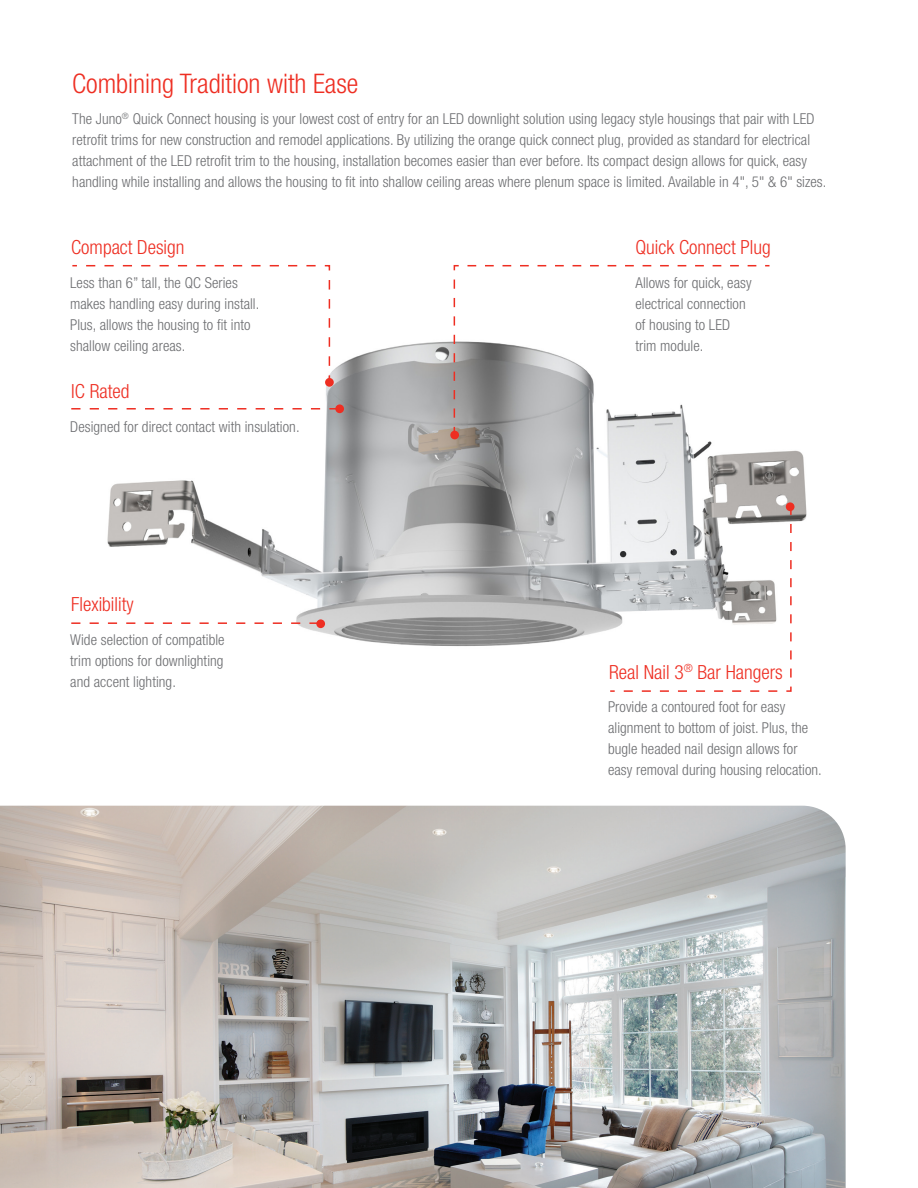
<style>
.page{position:relative;width:918px;height:1188px;background:#fff}
.page>*{position:absolute;margin:0;border:0;box-sizing:border-box;transform-origin:0 0}
.t1{font:300 condensed 27px "Helvetica Neue LT Std";color:#ee2e22}
.t2{font:300 condensed 19.5px "Helvetica Neue LT Std";color:#ee2e22}
.t3{font:300 condensed 15px/21px "Helvetica Neue LT Std";letter-spacing:.005em;color:#6c6d70}
</style>
<div class="page">
<img style="left:107px;top:341px;width:700px;height:305px">
<svg style="left:72px;top:265px;width:259px;height:117px"></svg>
<svg style="left:453px;top:265px;width:318px;height:168px"></svg>
<svg style="left:71px;top:622px;width:245px;height:2px"></svg>
<svg style="left:71px;top:408px;width:264px;height:2px"></svg>
<svg style="left:609px;top:509px;width:183px;height:183px"></svg>
<div style="left:450px;top:431px;width:9px;height:8px;background:#ee2e22;border-radius:50%"></div>
<div style="left:325px;top:378px;width:9px;height:9px;background:#ee2e22;border-radius:50%"></div>
<div style="left:316px;top:619px;width:9px;height:9px;background:#ee2e22;border-radius:50%"></div>
<div style="left:335px;top:404px;width:9px;height:9px;background:#ee2e22;border-radius:50%"></div>
<div style="left:786px;top:502px;width:9px;height:9px;background:#ee2e22;border-radius:50%"></div>
<img style="left:0;top:806px;width:846px;height:382px">
<p class="t1" style="left:72px;top:68px;width:288px">Combining Tradition with Ease</p>
<p class="t3" style="left:72px;top:108px;width:756px">The Juno<sup>®</sup> Quick Connect housing is your lowest cost of entry for an LED downlight solution using legacy style housings that pair with LED retrofit trims for new construction and remodel applications. By utilizing the orange quick connect plug, provided as standard for electrical attachment of the LED retrofit trim to the housing, installation becomes easier than ever before. Its compact design allows for quick, easy handling while installing and allows the housing to fit into shallow ceiling areas where plenum space is limited. Available in 4", 5" &amp; 6" sizes.</p>
<p class="t2" style="left:71px;top:236px;width:115px">Compact Design</p>
<p class="t3" style="left:70px;top:272px;width:191px">Less than 6” tall, the QC Series makes handling easy during install.<br>Plus, allows the housing to fit into shallow ceiling areas.</p>
<p class="t2" style="left:71px;top:380px;width:60px">IC Rated</p>
<p class="t3" style="left:70px;top:416px;width:231px">Designed for direct contact with insulation.</p>
<p class="t2" style="left:71px;top:593px;width:64px">Flexibility</p>
<p class="t3" style="left:70px;top:629px;width:156px;text-align:justify">Wide selection of compatible trim options for downlighting and accent lighting.</p>
<p class="t2" style="left:635px;top:236px;width:137px">Quick Connect Plug</p>
<p class="t3" style="left:635px;top:272px;width:118px">Allows for quick, easy electrical connection of housing to LED trim module.</p>
<p class="t2" style="left:609px;top:661px;width:175px">Real Nail 3<sup>®</sup> Bar Hangers</p>
<p class="t3" style="left:608px;top:696px;width:215px">Provide a contoured foot for easy alignment to bottom of joist. Plus, the bugle headed nail design allows for easy removal during housing relocation.</p>
</div>
